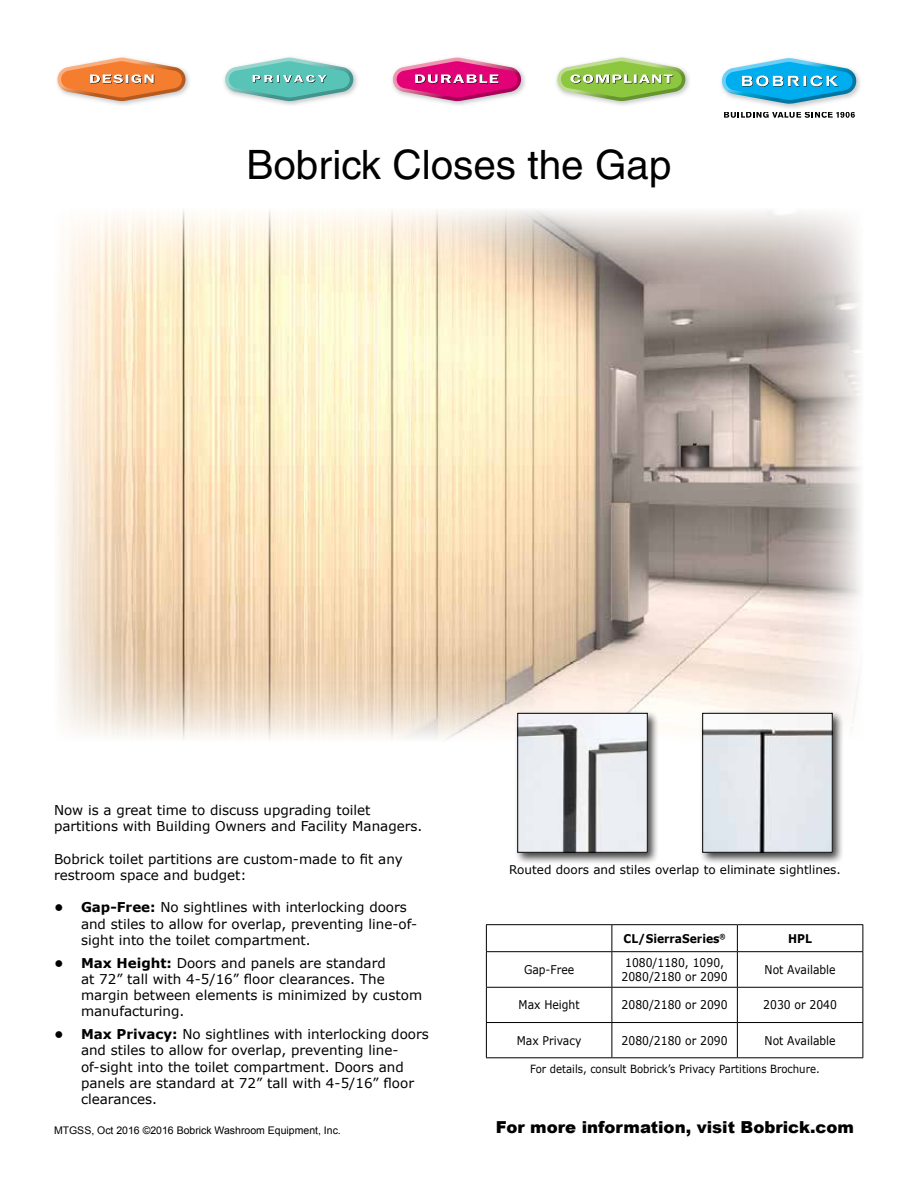
<style>
.page{position:relative;width:918px;height:1188px;background:#fff}
.page>*{position:absolute;margin:0;border:0;box-sizing:border-box;transform-origin:0 0}
.t1{font:40.5px "Helvetica";color:#000}
.t2{font:900 16.5px "Arial";color:#000}
.t3{font:13.5px/16.2px "Verdana";color:#000}
.t4{font:12px/14.4px "Verdana";color:#000;scale:.9 1}
.t5{font:12px "Verdana";color:#000}
.t6{font:700 12px "Verdana";color:#000;scale:.9 1}
.t7{font:11.25px "Verdana";color:#000;scale:.9 1}
.t8{font:10.5px "Arial";color:#000}
.s1{font-weight:700}
</style>
<div class="page">
<img style="left:224px;top:57px;width:133px;height:48px">
<svg style="left:225px;top:58px;width:128px;height:43px"></svg>
<svg style="left:724px;top:112px;width:131px;height:6px"></svg>
<img style="left:721px;top:72px;width:139px;height:36px">
<svg style="left:722px;top:58px;width:134px;height:46px"></svg>
<img style="left:58px;top:209px;width:803px;height:530px">
<img style="left:556px;top:57px;width:133px;height:48px">
<svg style="left:557px;top:58px;width:128px;height:43px"></svg>
<img style="left:57px;top:57px;width:132px;height:48px">
<svg style="left:58px;top:58px;width:128px;height:43px"></svg>
<img style="left:392px;top:57px;width:133px;height:48px">
<svg style="left:393px;top:58px;width:128px;height:43px"></svg>
<div style="left:514px;top:710px;width:146px;height:154px;background:#000;opacity:.75"></div>
<img style="left:520px;top:715px;width:125px;height:136px">
<div style="left:518px;top:713px;width:129px;height:140px;border:1px solid #000"></div>
<div style="left:699px;top:710px;width:146px;height:154px;background:#000;opacity:.75"></div>
<img style="left:705px;top:715px;width:125px;height:135px">
<hr style="left:486px;top:924px;width:126px;height:1px;background:#000">
<svg style="left:486px;top:925px;width:1px;height:26px"></svg>
<hr style="left:612px;top:924px;width:125px;height:1px;background:#000">
<svg style="left:612px;top:925px;width:1px;height:26px"></svg>
<hr style="left:737px;top:924px;width:126px;height:1px;background:#000">
<svg style="left:737px;top:925px;width:1px;height:26px"></svg>
<svg style="left:862px;top:925px;width:1px;height:26px"></svg>
<hr style="left:486px;top:951px;width:126px;height:1px;background:#000">
<hr style="left:486px;top:952px;width:1px;height:35px;background:#000">
<hr style="left:612px;top:951px;width:125px;height:1px;background:#000">
<hr style="left:612px;top:952px;width:1px;height:35px;background:#000">
<hr style="left:737px;top:951px;width:126px;height:1px;background:#000">
<hr style="left:737px;top:952px;width:1px;height:35px;background:#000">
<hr style="left:862px;top:952px;width:1px;height:35px;background:#000">
<hr style="left:486px;top:987px;width:126px;height:1px;background:#000">
<hr style="left:486px;top:988px;width:1px;height:34px;background:#000">
<hr style="left:612px;top:987px;width:125px;height:1px;background:#000">
<hr style="left:612px;top:988px;width:1px;height:34px;background:#000">
<hr style="left:737px;top:987px;width:126px;height:1px;background:#000">
<hr style="left:737px;top:988px;width:1px;height:34px;background:#000">
<hr style="left:862px;top:988px;width:1px;height:34px;background:#000">
<hr style="left:486px;top:1022px;width:126px;height:1px;background:#000">
<hr style="left:486px;top:1023px;width:1px;height:34px;background:#000">
<hr style="left:612px;top:1022px;width:125px;height:1px;background:#000">
<hr style="left:612px;top:1023px;width:1px;height:34px;background:#000">
<hr style="left:737px;top:1022px;width:126px;height:1px;background:#000">
<hr style="left:737px;top:1023px;width:1px;height:34px;background:#000">
<hr style="left:862px;top:1023px;width:1px;height:34px;background:#000">
<hr style="left:486px;top:1057px;width:126px;height:1px;background:#000">
<hr style="left:612px;top:1057px;width:125px;height:1px;background:#000">
<hr style="left:737px;top:1057px;width:126px;height:1px;background:#000">
<h1 class="t1" style="left:246px;top:141px;width:427px">Bobrick Closes the Gap</h1>
<p class="t3" style="left:54px;top:802px;width:370px">Now is a great time to discuss upgrading toilet partitions with Building Owners and Facility Managers.</p>
<p class="t3" style="left:54px;top:851px;width:350px">Bobrick toilet partitions are custom-made to fit any restroom space and budget:</p>
<p class="t3" style="left:81px;top:899px;width:338px;text-indent:-27px"><span class="s1">• Gap-Free:</span> No sightlines with interlocking doors and stiles to allow for overlap, preventing line-of&shy;sight into the toilet compartment.</p>
<p class="t3" style="left:81px;top:955px;width:343px;text-indent:-27px"><span class="s1">• Max Height:</span> Doors and panels are standard<br>at 72” tall with 4-5/16” floor clearances. The margin between elements is minimized by custom manufacturing.</p>
<p class="t3" style="left:81px;top:1026px;width:349px;text-indent:-27px"><span class="s1">• Max Privacy:</span> No sightlines with interlocking doors and stiles to allow for overlap, preventing line&shy;of-sight into the toilet compartment. Doors and panels are standard at 72” tall with 4-5/16” floor clearances.</p>
<p class="t8" style="left:54px;top:1123px;width:288px">MTGSS, Oct 2016 ©2016 Bobrick Washroom Equipment, Inc.</p>
<p class="t5" style="left:509px;top:862px;width:333px">Routed doors and stiles overlap to eliminate sightlines.</p>
<p class="t6" style="left:624px;top:930px;width:115px">CL/SierraSeries<sup>®</sup></p>
<p class="t6" style="left:788px;top:930px;width:28px">HPL</p>
<p class="t4" style="left:524px;top:962px;width:57px">Gap-Free</p>
<p class="t4" style="left:622px;top:955px;width:119px">1080/1180, 1090,<br>2080/2180 or 2090</p>
<p class="t4" style="left:765px;top:962px;width:80px">Not Available</p>
<p class="t4" style="left:519px;top:998px;width:69px">Max Height</p>
<p class="t4" style="left:622px;top:998px;width:119px">2080/2180 or 2090</p>
<p class="t4" style="left:763px;top:998px;width:83px">2030 or 2040</p>
<p class="t4" style="left:517px;top:1033px;width:73px">Max Privacy</p>
<p class="t4" style="left:622px;top:1033px;width:119px">2080/2180 or 2090</p>
<p class="t4" style="left:765px;top:1033px;width:80px">Not Available</p>
<p class="t7" style="left:530px;top:1061px;width:323px">For details, consult Bobrick’s Privacy Partitions Brochure.</p>
<p class="t2" style="left:496px;top:1115px;width:360px">For more information, visit Bobrick.com</p>
</div>
